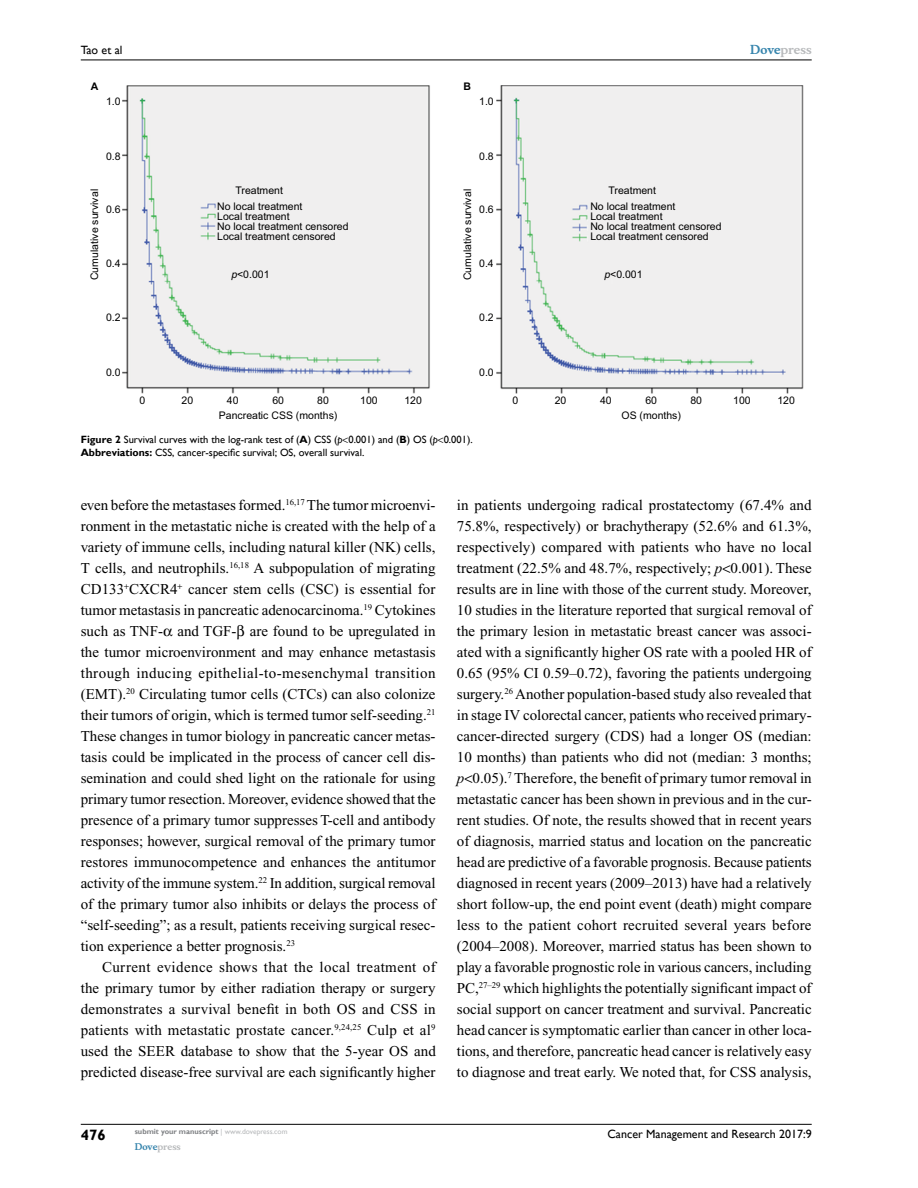
<style>
.page{position:relative;width:918px;height:1188px;background:#fff}
.page>*{position:absolute;margin:0;border:0;box-sizing:border-box;transform-origin:0 0}
.t1{font:15px/21px "Times New Roman";color:#000;text-align:justify}
.t2{font:700 15px "Gill Sans";color:#000}
.t3{font:12px "Gill Sans";color:#000}
.t4{font:700 12px "Musee";color:#b8babc}
.t5{font:10.5px/10.1px "Arial";color:#000}
.t6{font:10.5px/13.5px "Gill Sans";color:#000}
.t7{font:700 10.5px "Arial";color:#000}
.t8{font:700 9px "Musee";color:#b8babc}
.t9{font:700 7.5px "Gill Sans";color:#808285}
.s1{font-style:italic}
.s2{font-weight:700}
.s3{color:#3785ad}
.s4{font-weight:400;color:#b8babc}
</style>
<div class="page">
<hr style="left:81px;top:1124px;width:731px;height:1px;background:#000">
<hr style="left:81px;top:60px;width:731px;height:1px;background:#000">
<img style="left:122px;top:85px;width:681px;height:308px">
<p class="t3" style="left:81px;top:43px;width:43px">Tao et al</p>
<p class="t7" style="left:91px;top:79px;width:9px">A</p>
<p class="t7" style="left:464px;top:79px;width:9px">B</p>
<p class="t5" style="left:106px;top:96px;width:16px">1.0</p>
<p class="t5" style="left:479px;top:96px;width:16px">1.0</p>
<p class="t5" style="left:106px;top:151px;width:16px">0.8</p>
<p class="t5" style="left:479px;top:151px;width:16px">0.8</p>
<p class="t5" style="left:89px;top:280px;width:93px;rotate:-90deg">Cumulative survival</p>
<p class="t5" style="left:106px;top:205px;width:16px">0.6</p>
<p class="t5" style="left:106px;top:258px;width:16px">0.4</p>
<p class="t5" style="left:236px;top:185px;width:49px">Treatment</p>
<p class="t5" style="left:217px;top:201px;width:133px">No local treatment<br>Local treatment<br>No local treatment censored<br>Local treatment censored</p>
<p class="t5" style="left:231px;top:269px;width:40px"><span class="s1">p</span>&lt;0.001</p>
<p class="t5" style="left:462px;top:280px;width:93px;rotate:-90deg">Cumulative survival</p>
<p class="t5" style="left:479px;top:205px;width:16px">0.6</p>
<p class="t5" style="left:479px;top:258px;width:16px">0.4</p>
<p class="t5" style="left:106px;top:312px;width:16px">0.2</p>
<p class="t5" style="left:479px;top:312px;width:16px">0.2</p>
<p class="t5" style="left:106px;top:367px;width:16px">0.0</p>
<p class="t5" style="left:479px;top:367px;width:16px">0.0</p>
<p class="t5" style="left:139px;top:396px;width:7px">0</p>
<p class="t5" style="left:182px;top:396px;width:13px">20</p>
<p class="t5" style="left:227px;top:396px;width:13px">40</p>
<p class="t5" style="left:317px;top:396px;width:13px">80</p>
<p class="t5" style="left:360px;top:396px;width:19px">100</p>
<p class="t5" style="left:404px;top:396px;width:19px">120</p>
<p class="t5" style="left:219px;top:393px;width:120px;line-height:14.9px;text-align:center">60<br>Pancreatic CSS (months)</p>
<p class="t6" style="left:81px;top:433px;width:393px"><span class="s2">Figure 2</span> Survival curves with the log-rank test of (<span class="s2">A</span>) CSS (<span class="s1">p</span> 0.001) and (<span class="s2">B</span>) OS (<span class="s1">p</span> 0.001).<br><span class="s2">Abbreviations:</span> CSS, cancer-specific survival; OS, overall survival.</p>
<p class="t5" style="left:513px;top:396px;width:7px">0</p>
<p class="t5" style="left:555px;top:396px;width:13px">20</p>
<p class="t4" style="left:750px;top:43px;width:63px"><span class="s3">Dove</span>press</p>
<p class="t5" style="left:609px;top:185px;width:49px">Treatment</p>
<p class="t5" style="left:590px;top:201px;width:133px">No local treatment<br>Local treatment<br>No local treatment censored<br>Local treatment censored</p>
<p class="t5" style="left:604px;top:269px;width:40px"><span class="s1">p</span>&lt;0.001</p>
<p class="t5" style="left:600px;top:396px;width:13px">40</p>
<p class="t5" style="left:622px;top:393px;width:61px;line-height:14.9px;text-align:center">60<br>OS (months)</p>
<p class="t5" style="left:690px;top:396px;width:13px">80</p>
<p class="t5" style="left:733px;top:396px;width:19px">100</p>
<p class="t5" style="left:777px;top:396px;width:19px">120</p>
<p class="t1" style="left:81px;top:494px;width:357px">even before the metastases formed.<sup>16,17</sup> The tumor microenvi&shy;ronment in the metastatic niche is created with the help of a variety of immune cells, including natural killer (NK) cells, T cells, and neutrophils.<sup>16,18</sup> A subpopulation of migrating CD133 CXCR4 cancer stem cells (CSC) is essential for tumor metastasis in pancreatic adenocarcinoma.<sup>19</sup> Cytokines such as TNF- and TGF- are found to be upregulated in the tumor microenvironment and may enhance metastasis through inducing epithelial-to-mesenchymal transition (EMT).<sup>20</sup> Circulating tumor cells (CTCs) can also colonize their tumors of origin, which is termed tumor self-seeding.<sup>21<br></sup>These changes in tumor biology in pancreatic cancer metas&shy;tasis could be implicated in the process of cancer cell dis&shy;semination and could shed light on the rationale for using primary tumor resection. Moreover, evidence showed that the presence of a primary tumor suppresses T-cell and antibody responses; however, surgical removal of the primary tumor restores immunocompetence and enhances the antitumor activity of the immune system.<sup>22</sup> In addition, surgical removal of the primary tumor also inhibits or delays the process of “self-seeding”; as a result, patients receiving surgical resec&shy;tion experience a better prognosis.<sup>23</sup></p>
<p class="t1" style="left:81px;top:956px;width:357px;text-indent:21px">Current evidence shows that the local treatment of the primary tumor by either radiation therapy or surgery demonstrates a survival benefit in both OS and CSS in patients with metastatic prostate cancer.<sup>9,24,25</sup> Culp et al<sup>9 </sup>used the SEER database to show that the 5-year OS and predicted disease-free survival are each significantly higher</p>
<p class="t1" style="left:457px;top:494px;width:357px">in patients undergoing radical prostatectomy (67.4% and 75.8%, respectively) or brachytherapy (52.6% and 61.3%, respectively) compared with patients who have no local treatment (22.5% and 48.7%, respectively; <span class="s1">p</span> 0.001). These results are in line with those of the current study. Moreover, 10 studies in the literature reported that surgical removal of the primary lesion in metastatic breast cancer was associ&shy;ated with a significantly higher OS rate with a pooled HR of 0.65 (95% CI 0.59–0.72), favoring the patients undergoing surgery.<sup>26</sup> Another population-based study also revealed that in stage IV colorectal cancer, patients who received primary&shy;cancer-directed surgery (CDS) had a longer OS (median:<br>10 months) than patients who did not (median: 3 months; <span class="s1">p</span> 0.05).<sup>7</sup> Therefore, the benefit of primary tumor removal in metastatic cancer has been shown in previous and in the cur&shy;rent studies. Of note, the results showed that in recent years of diagnosis, married status and location on the pancreatic head are predictive of a favorable prognosis. Because patients diagnosed in recent years (2009–2013) have had a relatively short follow-up, the end point event (death) might compare less to the patient cohort recruited several years before (2004–2008). Moreover, married status has been shown to play a favorable prognostic role in various cancers, including PC,<sup>27–29</sup> which highlights the potentially significant impact of social support on cancer treatment and survival. Pancreatic head cancer is symptomatic earlier than cancer in other loca&shy;tions, and therefore, pancreatic head cancer is relatively easy to diagnose and treat early. We noted that, for CSS analysis,</p>
<p class="t2" style="left:81px;top:1126px;width:26px">476</p>
<p class="t9" style="left:135px;top:1127px;width:154px">submit your manuscript <span class="s4">| www.dovepress.com</span></p>
<p class="t8" style="left:135px;top:1141px;width:48px"><span class="s3">Dove</span>press</p>
<p class="t3" style="left:607px;top:1127px;width:206px">Cancer Management and Research 2017:9</p>
</div>
